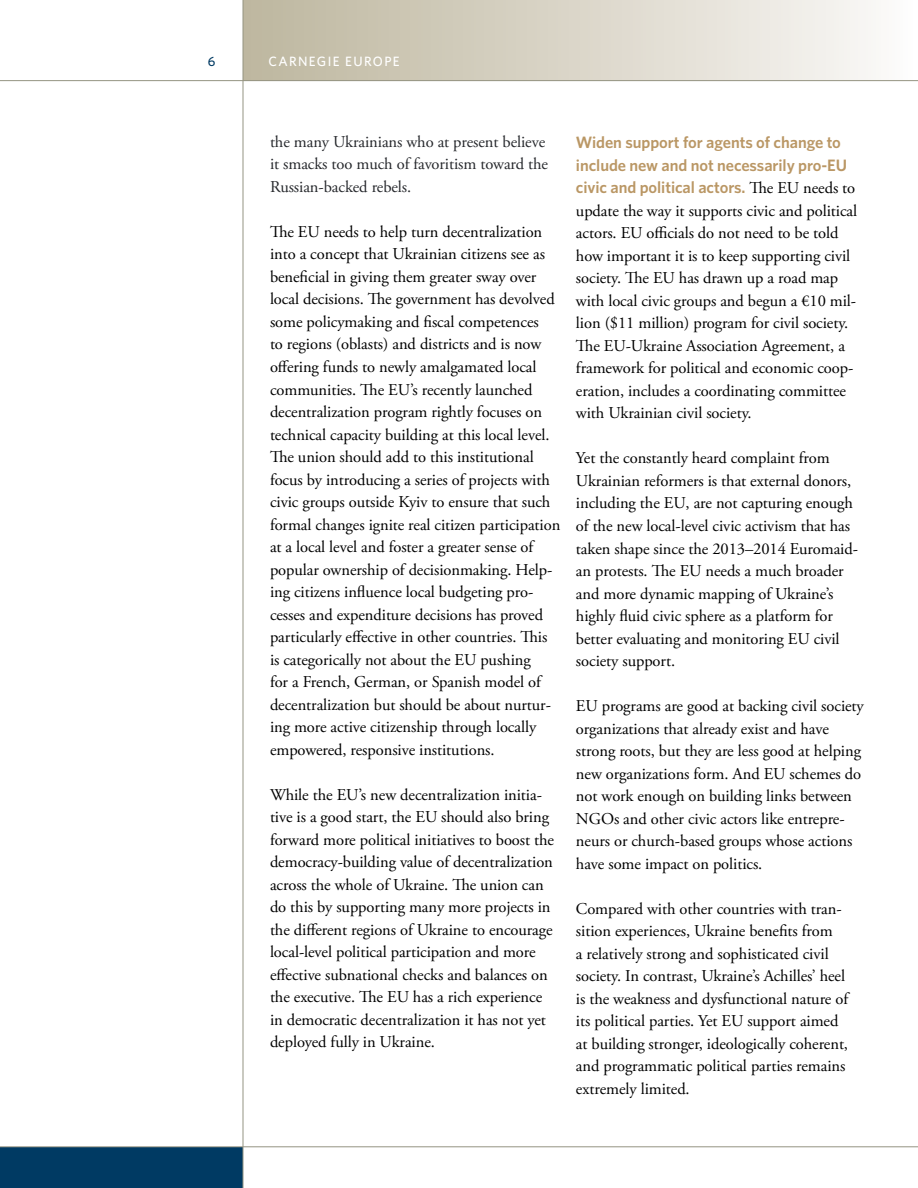
<style>
.page{position:relative;width:918px;height:1188px;background:#fff}
.page>*{position:absolute;margin:0;border:0;box-sizing:border-box;transform-origin:0 0}
.t1{font:16.5px/22.5px "Adobe Garamond Pro";letter-spacing:-.005em;color:#000}
.t2{font:600 16.5px/22.5px "Whitney";letter-spacing:-.005em;color:#ba9765}
.t3{font:16.5px/22.5px "Adobe Garamond Pro";letter-spacing:-.005em;color:#26282c}
.t4{font:500 13.5px "Whitney";letter-spacing:.1em;color:#fff}
.t5{font:500 13.5px "Whitney";color:#003a63}
.s1{font-family:"Adobe Garamond Pro";font-weight:400;color:#000}
</style>
<div class="page">
<div style="left:243px;top:0;width:675px;height:81px;background:linear-gradient(to right,#bcb59d,#fcfaf9)"></div>
<div style="left:0;top:1147px;width:243px;height:41px;background:#003a63"></div>
<hr style="left:0;top:1146px;width:918px;height:1px;background:#959482">
<hr style="left:243px;top:0;width:1px;height:1188px;background:#959482">
<hr style="left:0;top:80px;width:918px;height:1px;background:#959482">
<p class="t5" style="left:208px;top:53px;width:9px">6</p>
<p class="t4" style="left:269px;top:53px;width:133px">CARNEGIE EUROPE</p>
<p class="t3" style="left:270px;top:131px;width:280px">the many Ukrainians who at present believe it smacks too much of favoritism toward the<br>Russian-backed rebels.</p>
<p class="t1" style="left:270px;top:221px;width:292px">The EU needs to help turn decentralization into a concept that Ukrainian citizens see as beneficial in giving them greater sway over local decisions. The government has devolved some policymaking and fiscal competences<br>to regions (oblasts) and districts and is now offering funds to newly amalgamated local communities. The EU’s recently launched decentralization program rightly focuses on technical capacity building at this local level.<br>The union should add to this institutional focus by introducing a series of projects with civic groups outside Kyiv to ensure that such formal changes ignite real citizen participation at a local level and foster a greater sense of popular ownership of decisionmaking. Help&shy;ing citizens influence local budgeting pro&shy;cesses and expenditure decisions has proved particularly effective in other countries. This is categorically not about the EU pushing<br>for a French, German, or Spanish model of decentralization but should be about nurtur&shy;ing more active citizenship through locally empowered, responsive institutions.</p>
<p class="t1" style="left:270px;top:784px;width:286px">While the EU’s new decentralization initia&shy;tive is a good start, the EU should also bring forward more political initiatives to boost the democracy-building value of decentralization across the whole of Ukraine. The union can do this by supporting many more projects in the different regions of Ukraine to encourage local-level political participation and more effective subnational checks and balances on the executive. The EU has a rich experience in democratic decentralization it has not yet deployed fully in Ukraine.</p>
<p class="t2" style="left:576px;top:131px;width:281px">Widen support for agents of change to include new and not necessarily pro-EU civic and political actors. <span class="s1">The EU needs to</span></p>
<p class="t1" style="left:576px;top:200px;width:283px">update the way it supports civic and political actors. EU officials do not need to be told how important it is to keep supporting civil society. The EU has drawn up a road map with local civic groups and begun a €10 mil&shy;lion ($11 million) program for civil society.<br>The EU-Ukraine Association Agreement, a framework for political and economic coop&shy;eration, includes a coordinating committee with Ukrainian civil society.</p>
<p class="t1" style="left:576px;top:448px;width:284px">Yet the constantly heard complaint from Ukrainian reformers is that external donors, including the EU, are not capturing enough of the new local-level civic activism that has taken shape since the 2013–2014 Euromaid&shy;an protests. The EU needs a much broader and more dynamic mapping of Ukraine’s highly fluid civic sphere as a platform for better evaluating and monitoring EU civil society support.</p>
<p class="t1" style="left:576px;top:695px;width:289px">EU programs are good at backing civil society organizations that already exist and have strong roots, but they are less good at helping new organizations form. And EU schemes do not work enough on building links between NGOs and other civic actors like entrepre&shy;neurs or church-based groups whose actions have some impact on politics.</p>
<p class="t1" style="left:576px;top:898px;width:274px">Compared with other countries with tran&shy;sition experiences, Ukraine benefits from<br>a relatively strong and sophisticated civil society. In contrast, Ukraine’s Achilles’ heel is the weakness and dysfunctional nature of its political parties. Yet EU support aimed at building stronger, ideologically coherent, and programmatic political parties remains extremely limited.</p>
</div>
